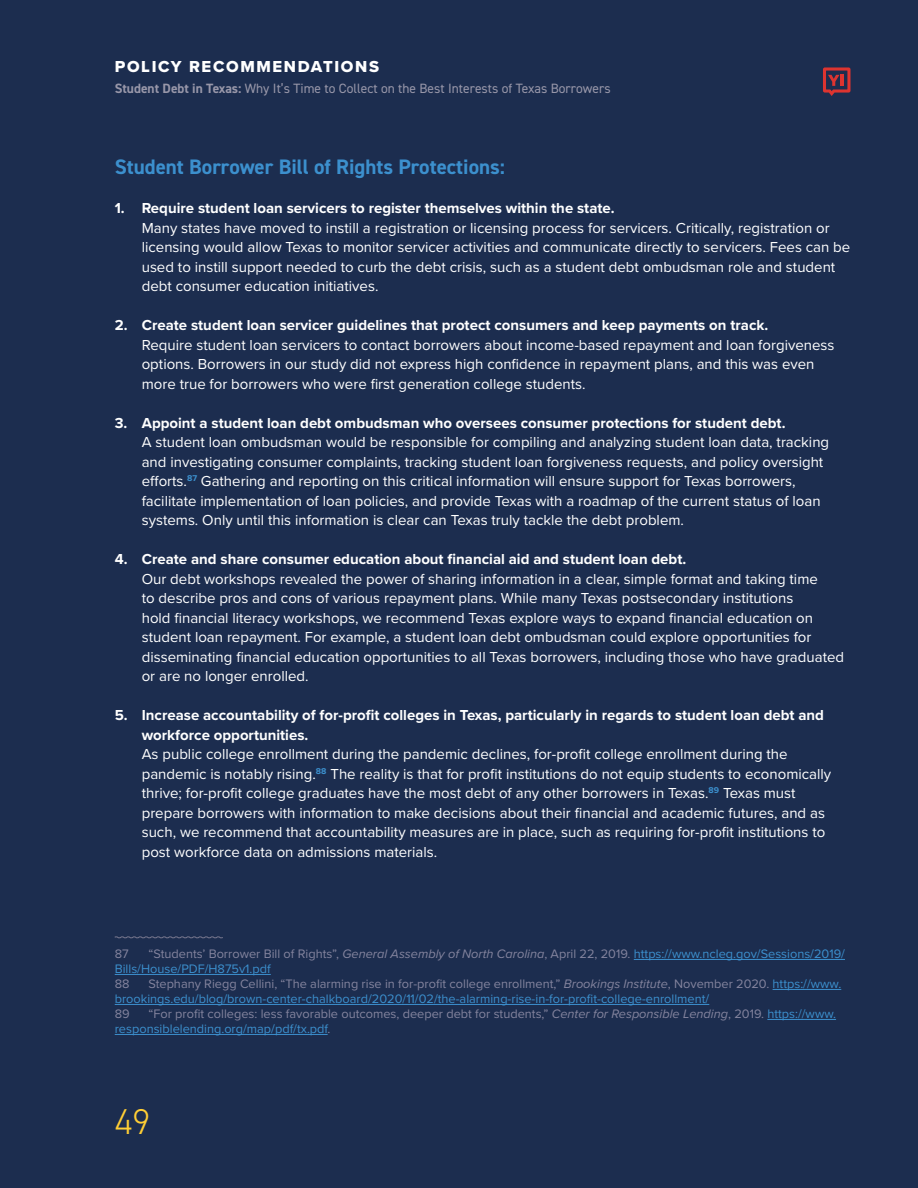
<style>
.page{position:relative;width:918px;height:1188px;background:#1c2d4f}
.page>*{position:absolute;margin:0;border:0;box-sizing:border-box;transform-origin:0 0}
.t1{font:300 36px "DIN2014";color:#ffce35}
.t2{font:700 21px "DIN2014";color:#3c90ce}
.t3{font:16.5px "Proxima Nova Extrabld";letter-spacing:.1em;color:#fff}
.t4{font:15px/19.5px "Proxima Nova";color:#fff}
.t5{font:700 15px/19.5px "Proxima Nova";color:#fff}
.t6{font:13.5px "DIN2014";color:#9897a9}
.t7{font:12.75px/15px "Proxima Nova";color:#3c90ce}
.t8{font:12.75px/15px "Proxima Nova";color:#84849e}
.s1{font-weight:700}
.s2{color:#84849e}
.s3{font-style:italic;color:#84849e}
.s4{font-style:italic}
.s5{color:#3c90ce}
</style>
<div class="page">
<svg style="left:823px;top:67px;width:27px;height:29px"></svg>
<svg style="left:114px;top:936px;width:109px;height:3px"></svg>
<hr style="left:634px;top:959px;width:211px;height:1px;background:#3c90ce">
<hr style="left:115px;top:974px;width:156px;height:1px;background:#3c90ce">
<hr style="left:773px;top:989px;width:68px;height:1px;background:#3c90ce">
<hr style="left:115px;top:1004px;width:594px;height:1px;background:#3c90ce">
<hr style="left:767px;top:1019px;width:69px;height:1px;background:#3c90ce">
<hr style="left:115px;top:1034px;width:213px;height:1px;background:#3c90ce">
<p class="t3" style="left:115px;top:54px;width:266px">POLICY RECOMMENDATIONS</p>
<p class="t6" style="left:115px;top:80px;width:497px"><span class="s1">Student Debt in Texas:</span> Why It’s Time to Collect on the Best Interests of Texas Borrowers</p>
<h2 class="t2" style="left:115px;top:153px;width:392px">Student Borrower Bill of Rights Protections:</h2>
<p class="t5" style="left:115px;top:198px;width:501px">1. Require student loan servicers to register themselves within the state.</p>
<p class="t4" style="left:142px;top:217px;width:710px">Many states have moved to instill a registration or licensing process for servicers. Critically, registration or licensing would allow Texas to monitor servicer activities and communicate directly to servicers. Fees can be used to instill support needed to curb the debt crisis, such as a student debt ombudsman role and student debt consumer education initiatives.</p>
<p class="t5" style="left:115px;top:315px;width:655px">2. Create student loan servicer guidelines that protect consumers and keep payments on track.</p>
<p class="t4" style="left:142px;top:334px;width:694px">Require student loan servicers to contact borrowers about income-based repayment and loan forgiveness options. Borrowers in our study did not express high confidence in repayment plans, and this was even more true for borrowers who were first generation college students.</p>
<p class="t5" style="left:115px;top:412px;width:672px">3. Appoint a student loan debt ombudsman who oversees consumer protections for student debt.</p>
<p class="t4" style="left:142px;top:432px;width:689px">A student loan ombudsman would be responsible for compiling and analyzing student loan data, tracking and investigating consumer complaints, tracking student loan forgiveness requests, and policy oversight efforts.<sup>87</sup> Gathering and reporting on this critical information will ensure support for Texas borrowers, facilitate implementation of loan policies, and provide Texas with a roadmap of the current status of loan systems. Only until this information is clear can Texas truly tackle the debt problem.</p>
<p class="t5" style="left:115px;top:549px;width:573px">4. Create and share consumer education about financial aid and student loan debt.</p>
<p class="t4" style="left:142px;top:568px;width:704px">Our debt workshops revealed the power of sharing information in a clear, simple format and taking time<br>to describe pros and cons of various repayment plans. While many Texas postsecondary institutions<br>hold financial literacy workshops, we recommend Texas explore ways to expand financial education on student loan repayment. For example, a student loan debt ombudsman could explore opportunities for disseminating financial education opportunities to all Texas borrowers, including those who have graduated or are no longer enrolled.</p>
<p class="t5" style="left:142px;top:705px;width:684px;text-indent:-27px">5. Increase accountability of for-profit colleges in Texas, particularly in regards to student loan debt and workforce opportunities.</p>
<p class="t4" style="left:142px;top:744px;width:691px">As public college enrollment during the pandemic declines, for-profit college enrollment during the pandemic is notably rising.<sup>88</sup> The reality is that for profit institutions do not equip students to economically thrive; for-profit college graduates have the most debt of any other borrowers in Texas.<sup>89</sup> Texas must prepare borrowers with information to make decisions about their financial and academic futures, and as such, we recommend that accountability measures are in place, such as requiring for-profit institutions to post workforce data on admissions materials.</p>
<p class="t7" style="left:115px;top:945px;width:732px;text-indent:34px"><span class="s2">“Students’ Borrower Bill of Rights”,</span> <span class="s3">General Assembly of North Carolina</span><span class="s2">, April 22, 2019.</span> https://www.ncleg.gov/Sessions/2019/<br>Bills/House/PDF/H875v1.pdf</p>
<p class="t8" style="left:115px;top:975px;width:16px">88</p>
<p class="t8" style="left:115px;top:945px;width:15px">87</p>
<p class="t7" style="left:115px;top:975px;width:728px;text-indent:34px"><span class="s2">Stephany Riegg Cellini, “The alarming rise in for-profit college enrollment,”</span> <span class="s3">Brookings Institute</span><span class="s2">, November 2020.</span> https://www. brookings.edu/blog/brown-center-chalkboard/2020/11/02/the-alarming-rise-in-for-profit-college-enrollment/</p>
<p class="t8" style="left:115px;top:1005px;width:16px">89</p>
<p class="t8" style="left:115px;top:1005px;width:723px;text-indent:34px">“For profit colleges: less favorable outcomes, deeper debt for students,” <span class="s4">Center for Responsible Lending</span>, 2019. <span class="s5">https://www. responsiblelending.org/map/pdf/tx.pdf</span>.</p>
<h1 class="t1" style="left:115px;top:1100px;width:37px">49</h1>
</div>
